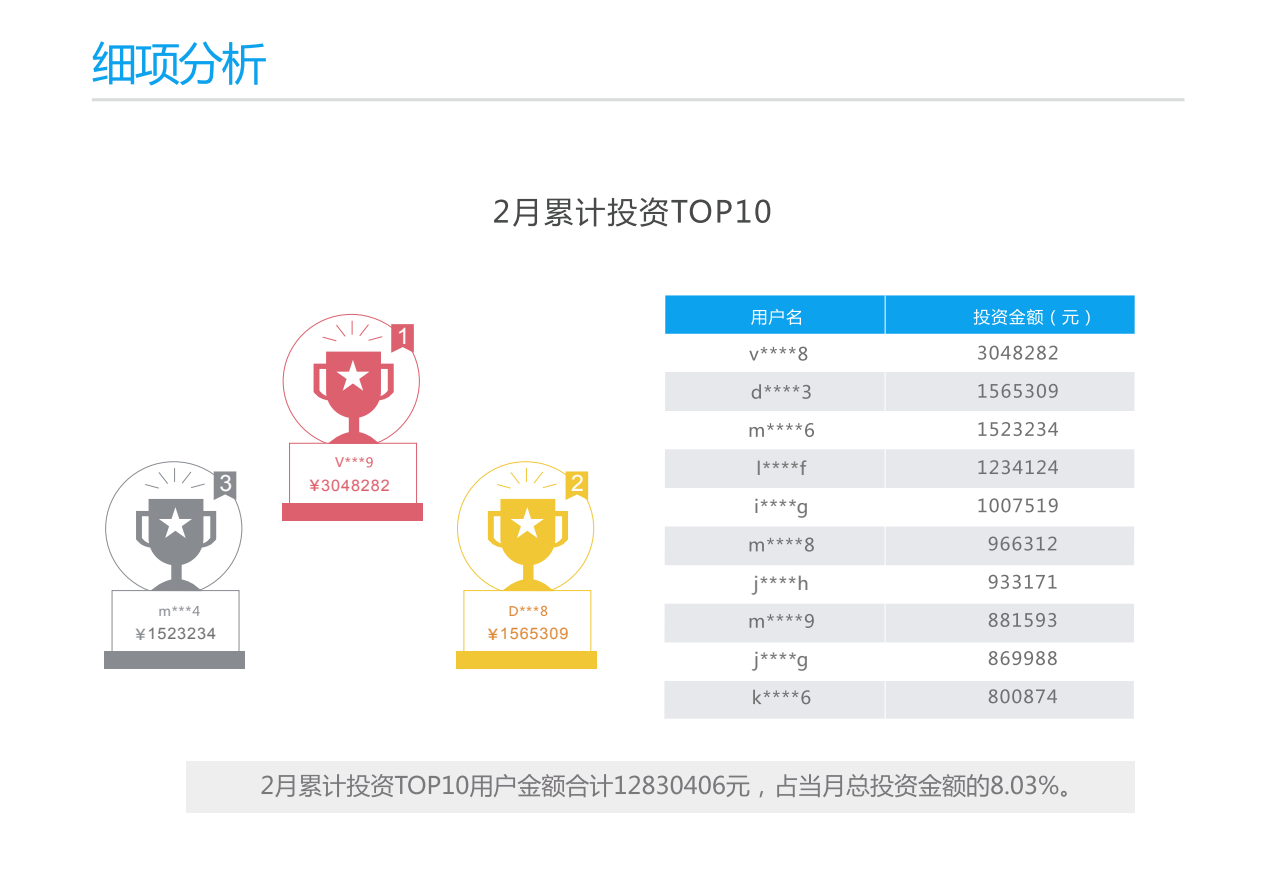
<style>
.page{position:relative;width:1263px;height:893px;background:#fff}
.page>*{position:absolute;margin:0;border:0;box-sizing:border-box;transform-origin:0 0}
.t1{font:22.65px "Arial";color:#fff}
.t2{font:18px/38.2px "Microsoft Ya Hei";color:#717071}
.t3{font:15.9px "Arial";letter-spacing:.055em;color:#dd606d}
.t4{font:15.9px "Arial";letter-spacing:.055em;color:#dd8834}
.t5{font:15.9px "Arial";letter-spacing:.055em;color:#717071}
.t6{font:13.2px "Microsoft Ya Hei";color:#dd606d}
.t7{font:13.2px "Microsoft Ya Hei";color:#dd8834}
.t8{font:13.2px "Microsoft Ya Hei";color:#898c92}
.s1{font-family:"Microsoft Ya Hei";font-size:15.15px}
.s2{font-family:"Microsoft Ya Hei";font-size:15.15px;color:#898c92}
</style>
<div class="page">
<svg style="left:494px;top:197px;width:276px;height:30px"></svg>
<div style="left:186px;top:761px;width:949px;height:51px;background:#eeeeef"></div>
<svg style="left:261px;top:774px;width:502px;height:23px"></svg>
<svg style="left:777px;top:774px;width:290px;height:23px"></svg>
<svg style="left:92px;top:41px;width:174px;height:45px"></svg>
<hr style="left:92px;top:98px;width:1092px;height:3px;background:#dadbdc">
<div style="left:665px;top:295px;width:470px;height:39px;background:#0ca2ed"></div>
<div style="left:665px;top:372px;width:469px;height:39px;background:#e7e8ec"></div>
<div style="left:665px;top:449px;width:469px;height:39px;background:#e7e8ec"></div>
<div style="left:665px;top:526px;width:469px;height:39px;background:#e7e8ec"></div>
<div style="left:664px;top:604px;width:470px;height:39px;background:#e7e8ec"></div>
<div style="left:664px;top:681px;width:470px;height:39px;background:#e7e8ec"></div>
<div style="left:664px;top:719px;width:470px;height:7px;background:#fff"></div>
<hr style="left:885px;top:295px;width:1px;height:431px;background:#fff">
<svg style="left:749px;top:347px;width:58px;height:14px"></svg>
<svg style="left:752px;top:384px;width:59px;height:15px"></svg>
<svg style="left:750px;top:423px;width:64px;height:14px"></svg>
<svg style="left:750px;top:537px;width:64px;height:15px"></svg>
<svg style="left:750px;top:614px;width:64px;height:14px"></svg>
<svg style="left:753px;top:690px;width:57px;height:14px"></svg>
<svg style="left:978px;top:346px;width:79px;height:14px"></svg>
<svg style="left:978px;top:384px;width:80px;height:14px"></svg>
<svg style="left:978px;top:422px;width:80px;height:14px"></svg>
<svg style="left:978px;top:460px;width:80px;height:14px"></svg>
<svg style="left:978px;top:498px;width:80px;height:14px"></svg>
<svg style="left:989px;top:536px;width:67px;height:15px"></svg>
<svg style="left:989px;top:575px;width:67px;height:14px"></svg>
<svg style="left:989px;top:613px;width:67px;height:14px"></svg>
<svg style="left:989px;top:651px;width:68px;height:14px"></svg>
<svg style="left:989px;top:689px;width:68px;height:14px"></svg>
<svg style="left:751px;top:309px;width:50px;height:16px"></svg>
<svg style="left:974px;top:309px;width:116px;height:16px"></svg>
<div style="left:289px;top:443px;width:128px;height:62px;background:#fff;border:1px solid #dc606d"></div>
<div style="left:282px;top:503px;width:141px;height:18px;background:#dc606d"></div>
<svg style="left:314px;top:321px;width:100px;height:123px"></svg>
<div style="left:112px;top:590px;width:127px;height:62px;background:#fff;border:1px solid #888c91"></div>
<div style="left:104px;top:651px;width:141px;height:17px;background:#888c91"></div>
<svg style="left:136px;top:468px;width:100px;height:123px"></svg>
<div style="left:456px;top:651px;width:141px;height:17px;background:#f1c736"></div>
<svg style="left:488px;top:468px;width:100px;height:123px"></svg>
<svg style="left:366px;top:457px;width:7px;height:10px"></svg>
<svg style="left:541px;top:606px;width:6px;height:10px"></svg>
<svg style="left:192px;top:606px;width:8px;height:10px"></svg>
<p class="t1" style="left:397px;top:321px;width:14px">1</p>
<p class="t6" style="left:335px;top:454px;width:31px">V***</p>
<p class="t3" style="left:309px;top:475px;width:82px"><span class="s1">¥</span>3048282</p>
<p class="t1" style="left:219px;top:468px;width:14px">3</p>
<p class="t1" style="left:571px;top:468px;width:14px">2</p>
<p class="t8" style="left:158px;top:602px;width:35px">m***</p>
<p class="t5" style="left:135px;top:623px;width:82px"><span class="s2">¥</span>1523234</p>
<p class="t7" style="left:508px;top:602px;width:32px">D***</p>
<p class="t4" style="left:488px;top:623px;width:82px"><span class="s1">¥</span>1565309</p>
<p class="t2" style="left:754px;top:449px;width:56px">l****f i****g</p>
<p class="t2" style="left:754px;top:563px;width:56px">j****h</p>
<p class="t2" style="left:754px;top:640px;width:56px">j****g</p>
</div>
